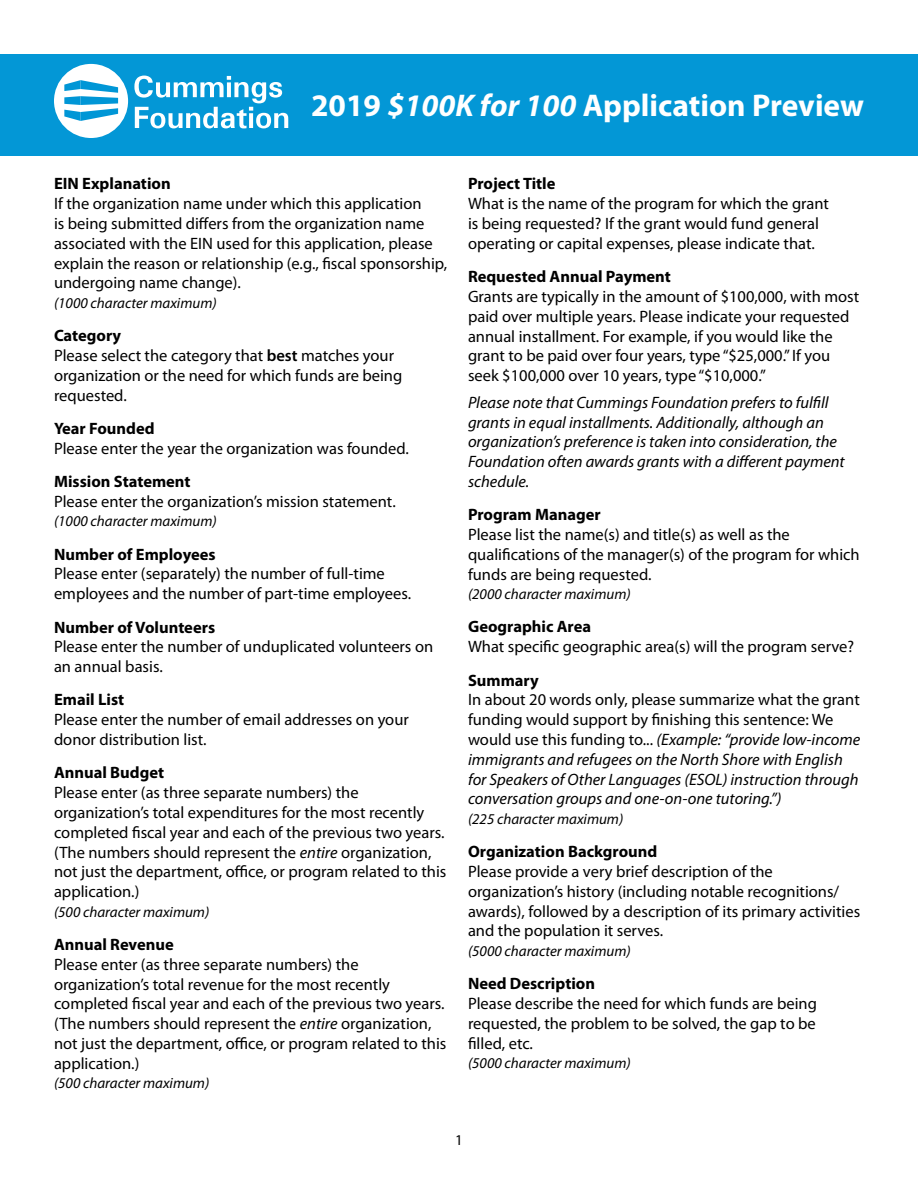
<style>
.page{position:relative;width:918px;height:1188px;background:#fff}
.page>*{position:absolute;margin:0;border:0;box-sizing:border-box;transform-origin:0 0}
.t1{font:700 31.5px "Myriad Pro";color:#fff}
.t2{font:16.5px/19.8px "Myriad Pro";color:#000}
.t3{font:italic 16.5px/19.8px "Myriad Pro";color:#000}
.t4{font:700 16.5px "Myriad Pro";color:#000}
.t5{font:italic 15px "Myriad Pro";color:#000}
.t6{font:15px "Myriad Pro";color:#000}
.s1{font-style:italic}
.s2{font-weight:700}
.s3{font-weight:600}
.s4{font-style:normal}
</style>
<div class="page">
<div style="left:0;top:54px;width:918px;height:102px;background:#0397d6"></div>
<div style="left:54px;top:64px;width:74px;height:74px;background:#fff;border-radius:50%"></div>
<svg style="left:64px;top:80px;width:54px;height:41px"></svg>
<svg style="left:134px;top:76px;width:154px;height:52px"></svg>
<h1 class="t1" style="left:311px;top:84px;width:554px">2019 <span class="s1">$100K for 100</span> Application Preview</h1>
<p class="t4" style="left:54px;top:173px;width:118px">EIN Explanation</p>
<p class="t2" style="left:54px;top:194px;width:395px">If the organization name under which this application<br>is being submitted differs from the organization name associated with the EIN used for this application, please explain the reason or relationship (e.g., fiscal sponsorship, undergoing name change).</p>
<p class="t5" style="left:54px;top:294px;width:164px">(1000 character maximum)</p>
<p class="t2" style="left:54px;top:326px;width:350px"><span class="s2">Category<br></span>Please select the category that <span class="s3">best</span> matches your organization or the need for which funds are being requested.</p>
<p class="t4" style="left:54px;top:418px;width:102px">Year Founded</p>
<p class="t2" style="left:54px;top:438px;width:357px">Please enter the year the organization was founded.</p>
<p class="t4" style="left:54px;top:471px;width:138px">Mission Statement</p>
<p class="t2" style="left:54px;top:491px;width:343px">Please enter the organization’s mission statement.</p>
<p class="t5" style="left:54px;top:512px;width:164px">(1000 character maximum)</p>
<p class="t4" style="left:54px;top:543px;width:163px">Number of Employees</p>
<p class="t2" style="left:54px;top:564px;width:359px">Please enter (separately) the number of full-time employees and the number of part-time employees.</p>
<p class="t4" style="left:54px;top:616px;width:163px">Number of Volunteers</p>
<p class="t2" style="left:54px;top:637px;width:381px">Please enter the number of unduplicated volunteers on an annual basis.</p>
<p class="t4" style="left:54px;top:689px;width:72px">Email List</p>
<p class="t2" style="left:54px;top:710px;width:356px">Please enter the number of email addresses on your donor distribution list.</p>
<p class="t4" style="left:54px;top:762px;width:112px">Annual Budget</p>
<p class="t2" style="left:54px;top:782px;width:394px">Please enter (as three separate numbers) the organization’s total expenditures for the most recently completed fiscal year and each of the previous two years. (The numbers should represent the <span class="s1">entire</span> organization, not just the department, office, or program related to this application.)</p>
<p class="t5" style="left:54px;top:902px;width:157px">(500 character maximum)</p>
<p class="t4" style="left:54px;top:934px;width:121px">Annual Revenue</p>
<p class="t2" style="left:54px;top:954px;width:394px">Please enter (as three separate numbers) the organization’s total revenue for the most recently completed fiscal year and each of the previous two years. (The numbers should represent the <span class="s1">entire</span> organization, not just the department, office, or program related to this application.)</p>
<p class="t5" style="left:54px;top:1074px;width:157px">(500 character maximum)</p>
<p class="t4" style="left:468px;top:173px;width:89px">Project Title</p>
<p class="t2" style="left:468px;top:194px;width:362px">What is the name of the program for which the grant is being requested? If the grant would fund general operating or capital expenses, please indicate that.</p>
<p class="t4" style="left:468px;top:266px;width:204px">Requested Annual Payment</p>
<p class="t2" style="left:468px;top:286px;width:393px">Grants are typically in the amount of $100,000, with most paid over multiple years. Please indicate your requested annual installment. For example, if you would like the grant to be paid over four years, type “$25,000.” If you seek $100,000 over 10 years, type “$10,000.”</p>
<p class="t3" style="left:468px;top:392px;width:378px">Please note that Cummings Foundation prefers to fulfill grants in equal installments. Additionally, although an organization’s preference is taken into consideration, the Foundation often awards grants with a different payment schedule.</p>
<p class="t4" style="left:468px;top:504px;width:134px">Program Manager</p>
<p class="t2" style="left:468px;top:524px;width:393px">Please list the name(s) and title(s) as well as the qualifications of the manager(s) of the program for which funds are being requested.</p>
<p class="t5" style="left:468px;top:585px;width:164px">(2000 character maximum)</p>
<p class="t4" style="left:468px;top:616px;width:125px">Geographic Area</p>
<p class="t2" style="left:468px;top:637px;width:388px">What specific geographic area(s) will the program serve?</p>
<p class="t4" style="left:468px;top:669px;width:72px">Summary</p>
<p class="t3" style="left:468px;top:690px;width:394px"><span class="s4">In about 20 words only, please summarize what the grant funding would support by finishing this sentence: We would use this funding to...</span> (Example: “provide low-income immigrants and refugees on the North Shore with English for Speakers of Other Languages (ESOL) instruction through conversation groups and one-on-one tutoring.”)</p>
<p class="t5" style="left:468px;top:810px;width:157px">(225 character maximum)</p>
<p class="t4" style="left:468px;top:841px;width:191px">Organization Background</p>
<p class="t2" style="left:468px;top:861px;width:394px">Please provide a very brief description of the organization’s history (including notable recognitions/ awards), followed by a description of its primary activities and the population it serves.</p>
<p class="t5" style="left:468px;top:942px;width:164px">(5000 character maximum)</p>
<p class="t4" style="left:468px;top:973px;width:129px">Need Description</p>
<p class="t2" style="left:468px;top:993px;width:350px;text-align:justify">Please describe the need for which funds are being requested, the problem to be solved, the gap to be filled, etc.</p>
<p class="t5" style="left:468px;top:1054px;width:164px">(5000 character maximum)</p>
<p class="t6" style="left:455px;top:1131px;width:9px">1</p>
</div>
